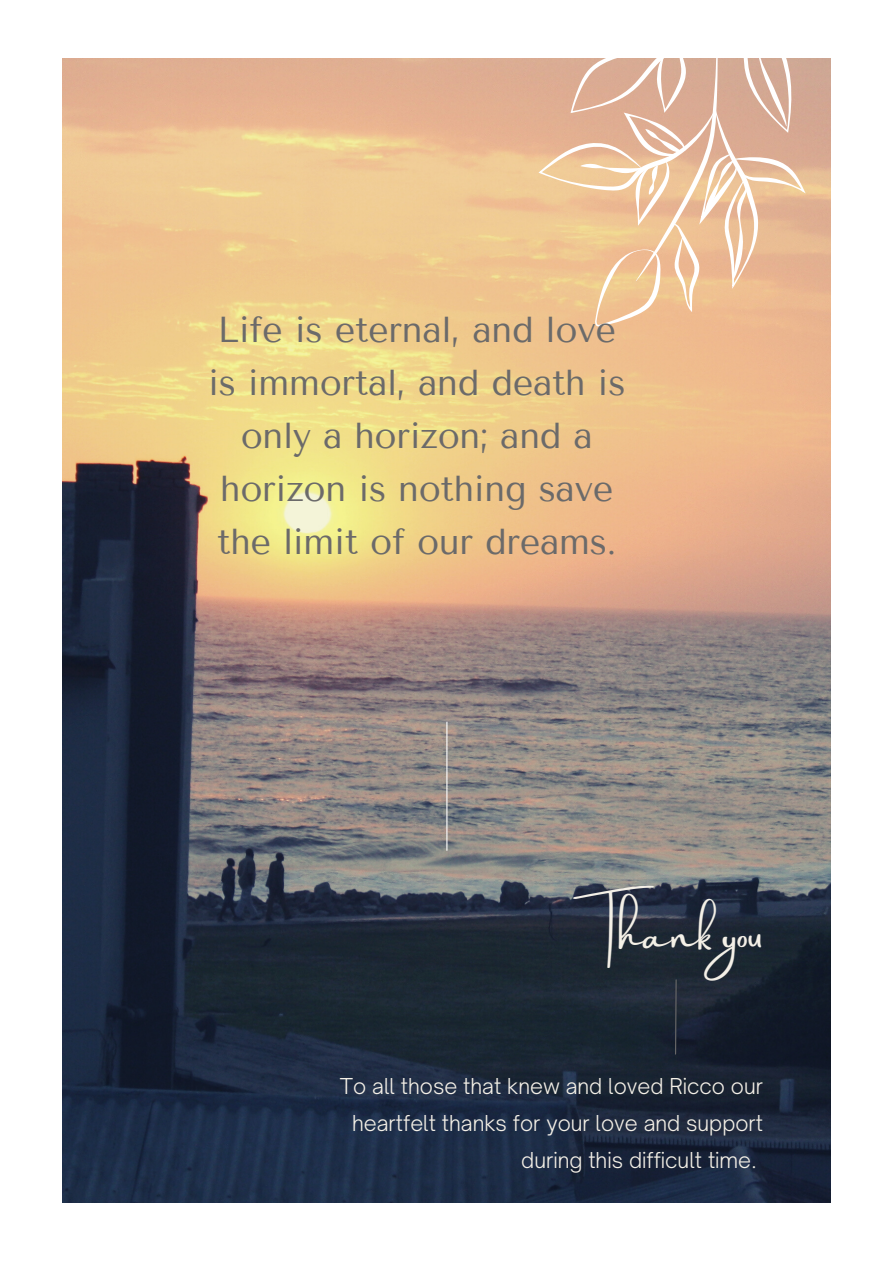
<style>
.page{position:relative;width:893px;height:1264px;background:#fff}
.page>*{position:absolute;margin:0;border:0;box-sizing:border-box;transform-origin:0 0}
.t1{font:39.3px "Amsterdam Two";color:#f4f0e7}
.t2{font:36px/52.8px "Tenor Sans";letter-spacing:-.01em;color:#6b6a6a;text-align:center}
.t3{font:300 21px/37px "Open Sauce One";color:#f4f0e7;text-align:right}
</style>
<div class="page">
<img style="left:62px;top:58px;width:768px;height:1144px">
<hr style="left:446px;top:722px;width:1px;height:128px;background:#fff">
<svg style="left:459px;top:58px;width:79px;height:223px;background:#e9bd92"></svg>
<svg style="left:538px;top:58px;width:293px;height:285px;background:#e8be9c"></svg>
<svg style="left:674px;top:978px;width:3px;height:77px"></svg>
<p class="t2" style="left:208px;top:303px;width:419px">Life is eternal, and love is immortal, and death is only a horizon; and a horizon is nothing save the limit of our dreams.</p>
<p class="t1" style="left:585px;top:913px;width:179px">Thank you</p>
<p class="t3" style="left:340px;top:1067px;width:424px">To all those that knew and loved Ricco our heartfelt thanks for your love and support during this difficult time.</p>
</div>
